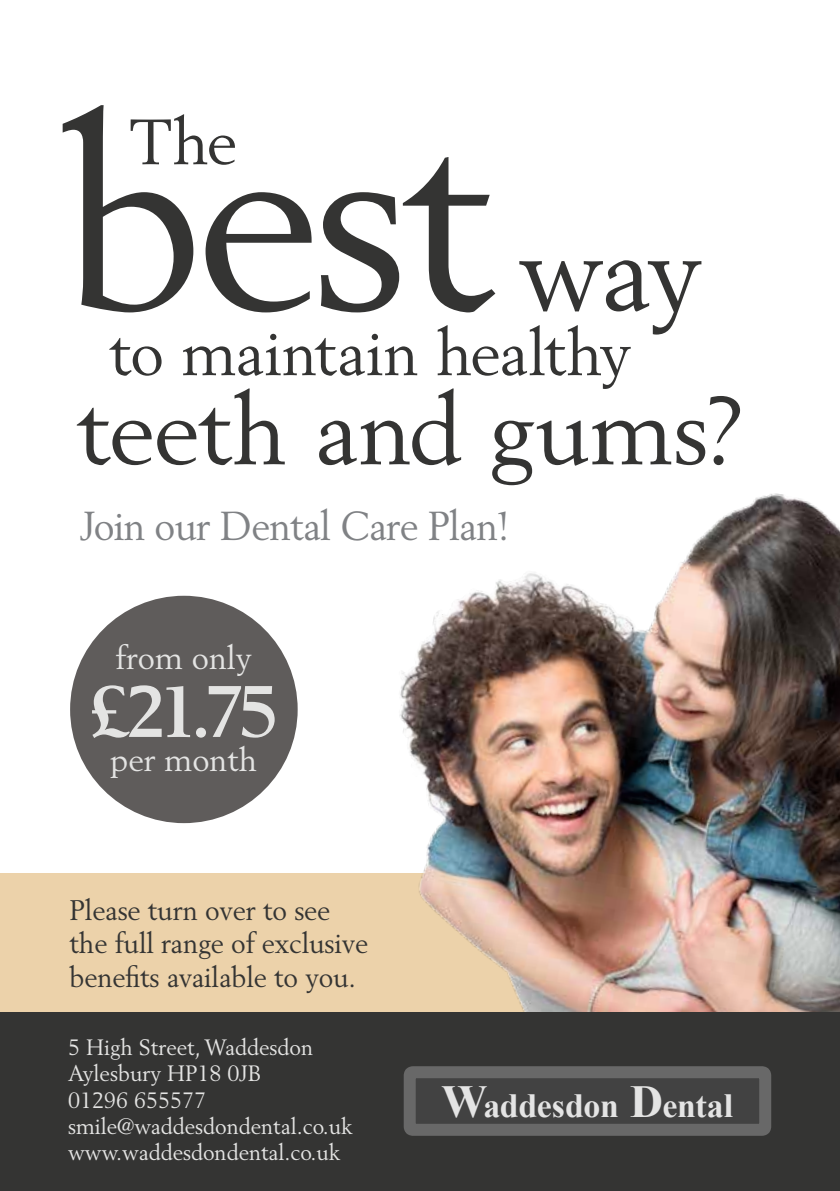
<style>
.page{position:relative;width:840px;height:1191px;background:#fff}
.page>*{position:absolute;margin:0;border:0;box-sizing:border-box;transform-origin:0 0}
.t1{font:259px "Berling LT Std";color:#343433}
.t2{font:110.2px "Berling LT Std";color:#343433}
.t3{font:95.8px "Berling LT Std";letter-spacing:-.005em;color:#343433}
.t4{font:700 72px "Berling LT Std";color:#e4e4e3}
.t5{font:63px "Berling LT Std";letter-spacing:-.01em;color:#343433}
.t6{font:40px "Berling LT Std";letter-spacing:-.02em;color:#808285}
.t7{font:700 33.8px "Times New Roman";letter-spacing:-.01em;color:#e4e4e4}
.t8{font:32px "Berling LT Std";color:#e4e4e3}
.t9{font:28px/33.6px "Berling LT Std";letter-spacing:-.005em;color:#343433}
.t10{font:22px/26.4px "Berling LT Std";color:#e4e4e3}
.s1{font-size:45.8px}
.s2{font-size:45.8px;color:#e4e4e3}
</style>
<div class="page">
<div style="left:0;top:1001px;width:839px;height:190px;background:#343433"></div>
<div style="left:0;top:873px;width:839px;height:139px;background:#ecd2aa"></div>
<img style="left:399px;top:493px;width:440px;height:519px">
<div style="left:70px;top:596px;width:227px;height:227px;background:#5f5c5b;border-radius:50%"></div>
<div style="left:409px;top:1072px;width:355px;height:57px;background:#424242;border-radius:3px"></div>
<div style="left:403px;top:1066px;width:367px;height:69px;border:12px solid #686868;border-radius:3px"></div>
<h1 class="t1" style="left:62px;top:61px;width:432px">best</h1>
<h3 class="t5" style="left:109px;top:315px;width:523px">to maintain healthy</h3>
<h3 class="t5" style="left:129px;top:104px;width:109px">The</h3>
<h2 class="t2" style="left:518px;top:205px;width:185px">way</h2>
<h3 class="t3" style="left:77px;top:372px;width:669px">teeth and gums?</h3>
<h3 class="t6" style="left:80px;top:502px;width:430px">Join our Dental Care Plan!</h3>
<h3 class="t8" style="left:115px;top:638px;width:138px">from only</h3>
<h3 class="t4" style="left:88px;top:669px;width:192px">£21.75</h3>
<h3 class="t8" style="left:110px;top:740px;width:148px">per month</h3>
<p class="t9" style="left:69px;top:892px;width:300px">Please turn over to see the full range of exclusive benefits available to you.</p>
<p class="t10" style="left:68px;top:1033px;width:285px">5 High Street, Waddesdon<br>Aylesbury HP18 0JB<br>01296 655577 smile@waddesdondental.co.uk www.waddesdondental.co.uk</p>
<h3 class="t7" style="left:441px;top:1086px;width:293px"><span class="s1">W</span>addesdon <span class="s2">D</span>ental</h3>
</div>
